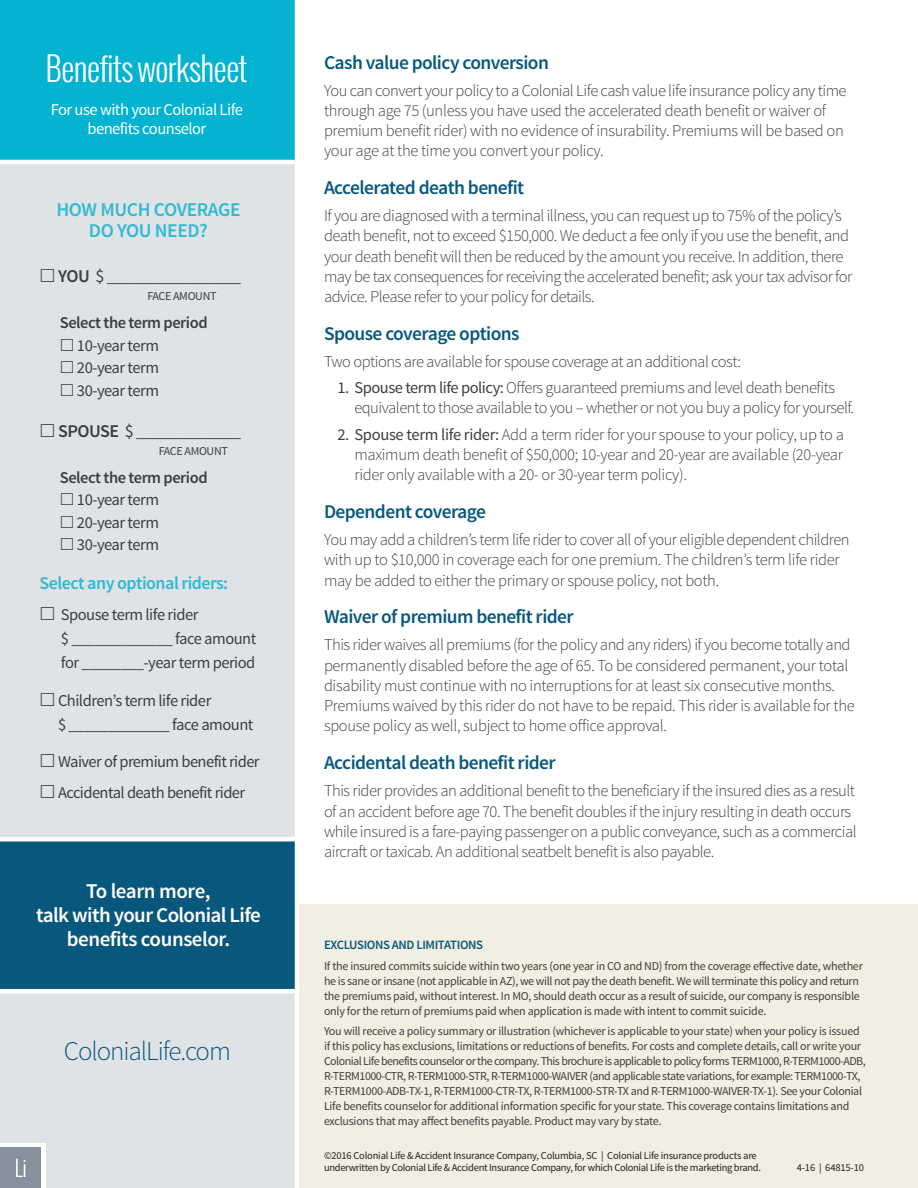
<style>
.page{position:relative;width:918px;height:1188px;background:#fff}
.page>*{position:absolute;margin:0;border:0;box-sizing:border-box;transform-origin:0 0}
.Headline{font:300 33px "Oswald";letter-spacing:-.03em;color:#fff}
.Website_URL{font:300 27px "Source Sans Pro";letter-spacing:-.04em;color:#08587e}
.Body_Copy{font:600 21px/24px "Source Sans Pro";letter-spacing:-.03em;color:#fff;text-align:center}
.Smaller_Subhead{font:600 19.5px "Source Sans Pro";letter-spacing:-.03em;color:#08587e}
.Subhead{font:600 19.5px/21px "Source Sans Pro";letter-spacing:-.02em;color:#2fb9d3;text-align:center}
.t1{font:600 18px "Source Sans Pro";letter-spacing:-.03em;color:#2fb9d3}
.Body_Copy-2{font:300 16.5px/20.2px "Source Sans Pro";letter-spacing:-.03em;color:#3e3e3f}
.t2{font:16.5px/24px "Source Sans Pro";letter-spacing:-.035em;color:#3e3e3f}
.t3{font:16.5px/19.5px "Source Sans Pro";letter-spacing:-.03em;color:#fff;text-align:center}
.t4{font:600 16.5px "Source Sans Pro";letter-spacing:-.03em;color:#3e3e3f}
.body_copy{font:600 12.75px "Source Sans Pro";letter-spacing:-.03em;color:#08587e}
.body_copy-2{font:12px/15px "Source Sans Pro";letter-spacing:-.02em;color:#3e3e3f}
.Copyright_Line{font:10.5px/12px "Source Sans Pro";letter-spacing:-.03em;color:#231f20}
.s1{font-weight:600;font-size:18px}
.s2{font-size:18px}
.s3{font-weight:400}
</style>
<div class="page">
<div style="left:0;top:0;width:297px;height:162px;background:#03b3d0"></div>
<div style="left:0;top:162px;width:297px;height:1026px;background:#e0e3e6"></div>
<div style="left:297px;top:904px;width:621px;height:284px;background:#f1efe2"></div>
<div style="left:0;top:840px;width:297px;height:151px;background:#08587e"></div>
<hr style="left:295px;top:0;width:4px;height:1188px;background:#fff">
<hr style="left:0;top:160px;width:295px;height:4px;background:#fff">
<div style="left:0;top:837px;width:295px;height:5px;background:#fff"></div>
<hr style="left:0;top:989px;width:299px;height:4px;background:#fff">
<div style="left:0;top:1143px;width:45px;height:45px;background:#fff"></div>
<div style="left:0;top:1148px;width:41px;height:40px;background:#85929d"></div>
<svg style="left:16px;top:1159px;width:9px;height:18px"></svg>
<p class="Headline" style="left:46px;top:46px;width:204px">Benefits worksheet</p>
<p class="t3" style="left:51px;top:100px;width:194px">For use with your Colonial Life benefits counselor</p>
<p class="Subhead" style="left:56px;top:200px;width:186px">HOW MUCH COVERAGE<br>DO YOU NEED?</p>
<p class="t2" style="left:58px;top:265px;width:184px"><span class="s1">YOU</span> <span class="s2">$</span> __________________</p>
<p class="body_copy-2" style="left:147px;top:289px;width:71px">FACE AMOUNT</p>
<p class="t4" style="left:60px;top:312px;width:149px">Select the term period</p>
<p class="t2" style="left:77px;top:334px;width:84px">10-year term</p>
<p class="t2" style="left:77px;top:356px;width:84px">20-year term</p>
<p class="t2" style="left:77px;top:379px;width:84px">30-year term</p>
<p class="t2" style="left:58px;top:420px;width:184px"><span class="s1">SPOUSE</span> <span class="s2">$</span> ______________</p>
<p class="body_copy-2" style="left:159px;top:444px;width:71px">FACE AMOUNT</p>
<p class="t4" style="left:60px;top:467px;width:149px">Select the term period</p>
<p class="t2" style="left:77px;top:488px;width:84px">10-year term</p>
<p class="t2" style="left:77px;top:511px;width:84px">20-year term</p>
<p class="t2" style="left:77px;top:533px;width:84px">30-year term</p>
<p class="t1" style="left:40px;top:572px;width:190px">Select any optional riders:</p>
<p class="t2" style="left:61px;top:603px;width:197px">Spouse term life rider<br>$ _____________ face amount for ________-year term period</p>
<p class="t2" style="left:58px;top:689px;width:197px">Children’s term life rider<br>$ _____________ face amount</p>
<p class="t2" style="left:58px;top:750px;width:203px">Waiver of premium benefit rider</p>
<p class="t2" style="left:58px;top:781px;width:189px">Accidental death benefit rider</p>
<p class="Body_Copy" style="left:36px;top:880px;width:226px">To learn more,<br>talk with your Colonial Life benefits counselor.</p>
<p class="Website_URL" style="left:64px;top:1034px;width:169px">ColonialLife.com</p>
<p class="Smaller_Subhead" style="left:324px;top:50px;width:227px">Cash value policy conversion</p>
<p class="Body_Copy-2" style="left:324px;top:80px;width:524px">You can convert your policy to a Colonial Life cash value life insurance policy any time through age 75 (unless you have used the accelerated death benefit or waiver of premium benefit rider) with no evidence of insurability. Premiums will be based on your age at the time you convert your policy.</p>
<p class="Smaller_Subhead" style="left:324px;top:175px;width:202px">Accelerated death benefit</p>
<p class="Body_Copy-2" style="left:324px;top:206px;width:530px">If you are diagnosed with a terminal illness, you can request up to 75% of the policy’s death benefit, not to exceed $150,000. We deduct a fee only if you use the benefit, and your death benefit will then be reduced by the amount you receive. In addition, there may be tax consequences for receiving the accelerated benefit; ask your tax advisor for advice. Please refer to your policy for details.</p>
<p class="Smaller_Subhead" style="left:324px;top:321px;width:197px">Spouse coverage options</p>
<p class="Body_Copy-2" style="left:324px;top:351px;width:419px">Two options are available for spouse coverage at an additional cost:</p>
<p class="Body_Copy-2" style="left:354px;top:377px;width:501px;text-indent:-17px"><span class="s3">1. Spouse term life policy:</span> Offers guaranteed premiums and level death benefits equivalent to those available to you – whether or not you buy a policy for yourself.</p>
<p class="Body_Copy-2" style="left:354px;top:424px;width:491px;text-align:justify;text-indent:-17px"><span class="s3">2. Spouse term life rider:</span> Add a term rider for your spouse to your policy, up to a maximum death benefit of $50,000; 10-year and 20-year are available (20-year rider only available with a 20- or 30-year term policy).</p>
<p class="Smaller_Subhead" style="left:324px;top:499px;width:163px">Dependent coverage</p>
<p class="Body_Copy-2" style="left:324px;top:530px;width:527px">You may add a children’s term life rider to cover all of your eligible dependent children with up to $10,000 in coverage each for one premium. The children’s term life rider may be added to either the primary or spouse policy, not both.</p>
<p class="Smaller_Subhead" style="left:324px;top:605px;width:251px">Waiver of premium benefit rider</p>
<p class="Body_Copy-2" style="left:324px;top:635px;width:532px">This rider waives all premiums (for the policy and any riders) if you become totally and permanently disabled before the age of 65. To be considered permanent, your total disability must continue with no interruptions for at least six consecutive months.<br>Premiums waived by this rider do not have to be repaid. This rider is available for the spouse policy as well, subject to home office approval.</p>
<p class="Smaller_Subhead" style="left:324px;top:750px;width:233px">Accidental death benefit rider</p>
<p class="Body_Copy-2" style="left:324px;top:781px;width:534px">This rider provides an additional benefit to the beneficiary if the insured dies as a result of an accident before age 70. The benefit doubles if the injury resulting in death occurs while insured is a fare-paying passenger on a public conveyance, such as a commercial aircraft or taxicab. An additional seatbelt benefit is also payable.</p>
<p class="body_copy" style="left:324px;top:937px;width:161px">EXCLUSIONS AND LIMITATIONS</p>
<p class="body_copy-2" style="left:324px;top:958px;width:540px">If the insured commits suicide within two years (one year in CO and ND) from the coverage effective date, whether he is sane or insane (not applicable in AZ), we will not pay the death benefit. We will terminate this policy and return the premiums paid, without interest. In MO, should death occur as a result of suicide, our company is responsible only for the return of premiums paid when application is made with intent to commit suicide.</p>
<p class="body_copy-2" style="left:324px;top:1024px;width:543px">You will receive a policy summary or illustration (whichever is applicable to your state) when your policy is issued if this policy has exclusions, limitations or reductions of benefits. For costs and complete details, call or write your Colonial Life benefits counselor or the company. This brochure is applicable to policy forms TERM1000, R-TERM1000-ADB, R-TERM1000-CTR, R-TERM1000-STR, R-TERM1000-WAIVER (and applicable state variations, for example: TERM1000-TX, R-TERM1000-ADB-TX-1, R-TERM1000-CTR-TX, R-TERM1000-STR-TX and R-TERM1000-WAIVER-TX-1). See your Colonial Life benefits counselor for additional information specific for your state. This coverage contains limitations and exclusions that may affect benefits payable. Product may vary by state.</p>
<p class="Copyright_Line" style="left:324px;top:1149px;width:439px">©2016 Colonial Life &amp; Accident Insurance Company, Columbia, SC | Colonial Life insurance products are underwritten by Colonial Life &amp; Accident Insurance Company, for which Colonial Life is the marketing brand.</p>
<p class="Copyright_Line" style="left:797px;top:1161px;width:69px">4-16 | 64815-10</p>
</div>
